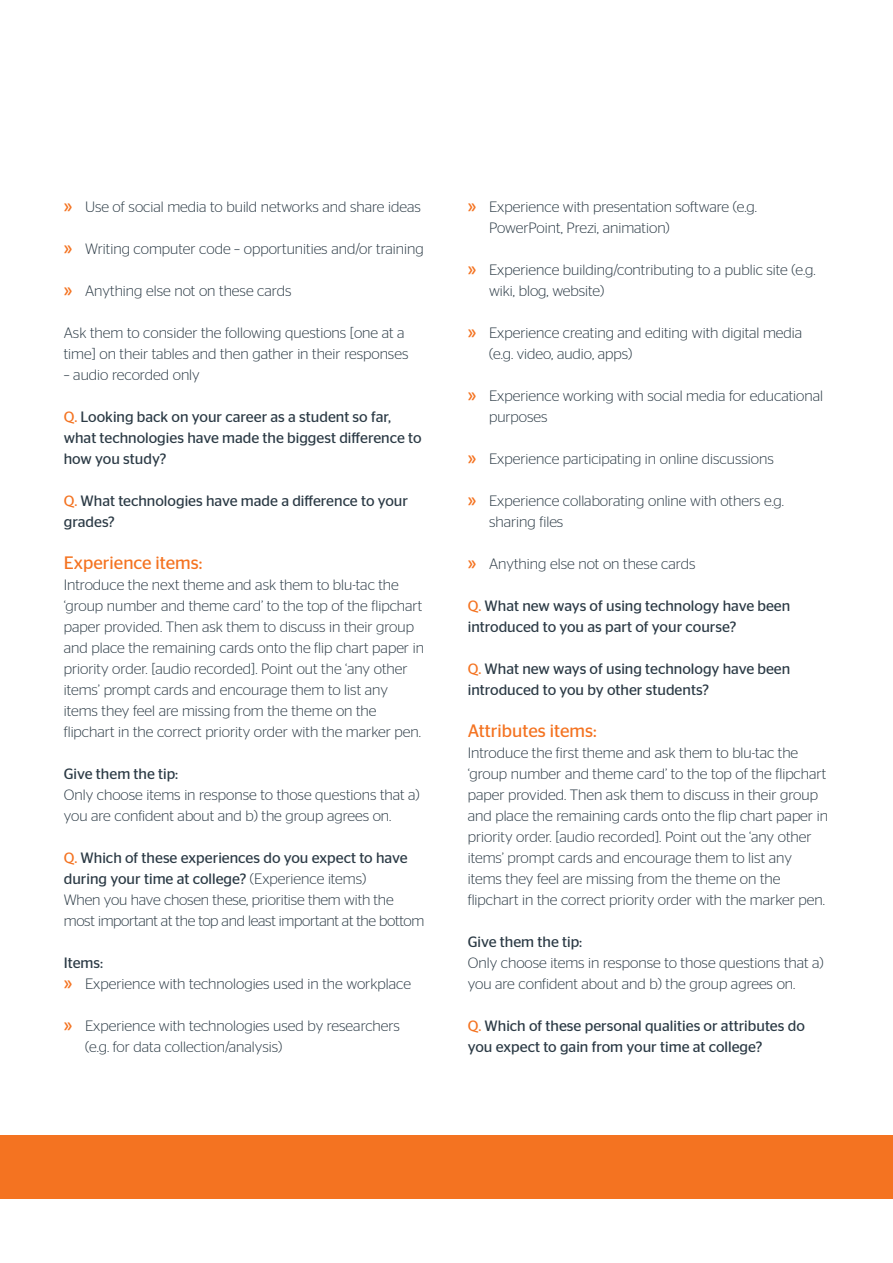
<style>
.page{position:relative;width:893px;height:1263px;background:#fff}
.page>*{position:absolute;margin:0;border:0;box-sizing:border-box;transform-origin:0 0}
.Body_copy{font:18px "Stag Sans";color:#f47321}
.Body_copy-2{font:300 15px/21px "Stag Sans";color:#2b3a45}
.Body_copy-3{font:15px/21px "Stag Sans";color:#2b3a45}
.s1{font-weight:400;font-size:18px;color:#f47321}
.s2{color:#f47321}
.s3{font-weight:300}
</style>
<div class="page">
<div style="left:0;top:1135px;width:893px;height:64px;background:#f47321"></div>
<p class="Body_copy-2" style="left:64px;top:196px;width:359px"><span class="s1">»</span> Use of social media to build networks and share ideas</p>
<p class="Body_copy-2" style="left:64px;top:238px;width:362px"><span class="s1">»</span> Writing computer code – opportunities and/or training</p>
<p class="Body_copy-2" style="left:64px;top:280px;width:229px"><span class="s1">»</span> Anything else not on these cards</p>
<p class="Body_copy-2" style="left:64px;top:322px;width:346px">Ask them to consider the following questions [one at a time] on their tables and then gather in their responses</p>
<p class="Body_copy-2" style="left:64px;top:364px;width:138px">– audio recorded only</p>
<p class="Body_copy-3" style="left:64px;top:406px;width:359px"><span class="s2">Q.</span> Looking back on your career as a student so far, what technologies have made the biggest difference to how you study?</p>
<p class="Body_copy-3" style="left:64px;top:490px;width:346px"><span class="s2">Q.</span> What technologies have made a difference to your grades?</p>
<p class="Body_copy" style="left:64px;top:553px;width:140px">Experience items:</p>
<p class="Body_copy-2" style="left:64px;top:574px;width:362px">Introduce the next theme and ask them to blu-tac the ‘group number and theme card’ to the top of the flipchart paper provided. Then ask them to discuss in their group and place the remaining cards onto the flip chart paper in priority order. [audio recorded]. Point out the ‘any other items’ prompt cards and encourage them to list any items they feel are missing from the theme on the flipchart in the correct priority order with the marker pen.</p>
<p class="Body_copy-3" style="left:64px;top:763px;width:116px">Give them the tip:</p>
<p class="Body_copy-2" style="left:64px;top:784px;width:357px">Only choose items in response to those questions that a) you are confident about and b) the group agrees on.</p>
<p class="Body_copy-3" style="left:64px;top:847px;width:345px"><span class="s2">Q.</span> Which of these experiences do you expect to have during your time at college? <span class="s3">(Experience items)</span></p>
<p class="Body_copy-2" style="left:64px;top:889px;width:362px">When you have chosen these, prioritise them with the most important at the top and least important at the bottom</p>
<p class="Body_copy-3" style="left:64px;top:952px;width:41px">Items:</p>
<p class="Body_copy-2" style="left:64px;top:973px;width:349px"><span class="s1">»</span> Experience with technologies used in the workplace</p>
<p class="Body_copy-2" style="left:85px;top:1015px;width:316px;text-indent:-21px"><span class="s1">»</span> Experience with technologies used by researchers (e.g. for data collection/analysis)</p>
<p class="Body_copy-2" style="left:489px;top:196px;width:269px;text-indent:-21px"><span class="s1">»</span> Experience with presentation software (e.g.<br>PowerPoint, Prezi, animation)</p>
<p class="Body_copy-2" style="left:489px;top:259px;width:328px;text-indent:-21px"><span class="s1">»</span> Experience building/contributing to a public site (e.g. wiki, blog, website)</p>
<p class="Body_copy-2" style="left:489px;top:322px;width:315px;text-indent:-21px"><span class="s1">»</span> Experience creating and editing with digital media (e.g. video, audio, apps)</p>
<p class="Body_copy-2" style="left:489px;top:385px;width:336px;text-indent:-21px"><span class="s1">»</span> Experience working with social media for educational purposes</p>
<p class="Body_copy-2" style="left:468px;top:448px;width:308px"><span class="s1">»</span> Experience participating in online discussions</p>
<p class="Body_copy-2" style="left:489px;top:490px;width:297px;text-indent:-21px"><span class="s1">»</span> Experience collaborating online with others e.g. sharing files</p>
<p class="Body_copy-2" style="left:468px;top:553px;width:229px"><span class="s1">»</span> Anything else not on these cards</p>
<p class="Body_copy-3" style="left:468px;top:595px;width:324px"><span class="s2">Q.</span> What new ways of using technology have been introduced to you as part of your course?</p>
<p class="Body_copy-3" style="left:468px;top:658px;width:324px"><span class="s2">Q.</span> What new ways of using technology have been introduced to you by other students?</p>
<p class="Body_copy" style="left:468px;top:721px;width:130px">Attributes items:</p>
<p class="Body_copy-2" style="left:468px;top:742px;width:362px">Introduce the first theme and ask them to blu-tac the ‘group number and theme card’ to the top of the flipchart paper provided. Then ask them to discuss in their group and place the remaining cards onto the flip chart paper in priority order. [audio recorded]. Point out the ‘any other items’ prompt cards and encourage them to list any items they feel are missing from the theme on the flipchart in the correct priority order with the marker pen.</p>
<p class="Body_copy-3" style="left:468px;top:931px;width:116px">Give them the tip:</p>
<p class="Body_copy-2" style="left:468px;top:952px;width:357px">Only choose items in response to those questions that a) you are confident about and b) the group agrees on.</p>
<p class="Body_copy-3" style="left:468px;top:1015px;width:339px"><span class="s2">Q.</span> Which of these personal qualities or attributes do you expect to gain from your time at college?</p>
</div>
